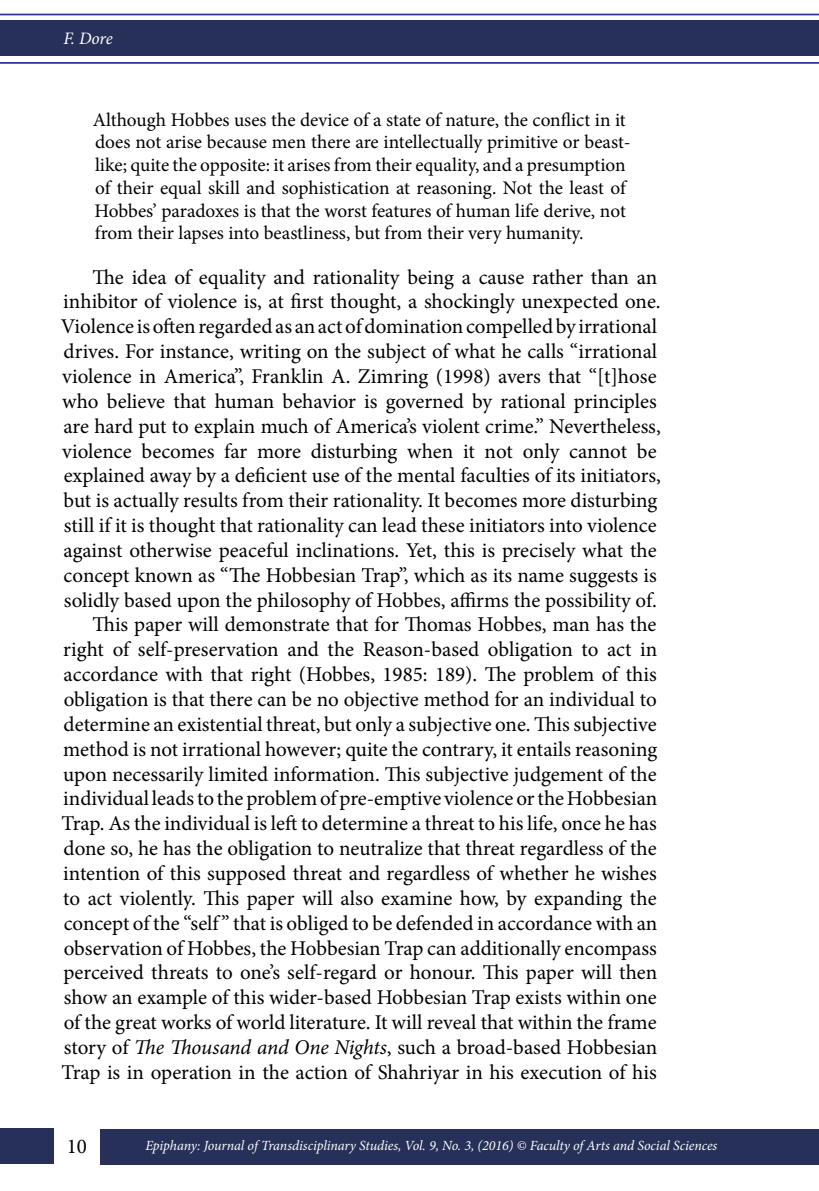
<style>
.page{position:relative;width:819px;height:1191px;background:#fff}
.page>*{position:absolute;margin:0;border:0;box-sizing:border-box;transform-origin:0 0}
.t1{font:21px/24.8px "Minion Pro";color:#000;text-align:right}
.t2{font:19.25px/22.8px "Minion Pro";letter-spacing:-.005em;color:#000}
.t3{font:italic 17.5px "Minion Pro";color:#fff}
.t4{font:italic 14px "Minion Pro";letter-spacing:-.01em;color:#fff}
.s1{font-style:italic}
</style>
<div class="page">
<div style="left:0;top:21px;width:819px;height:35px;background:#263059"></div>
<div style="left:100px;top:1128px;width:719px;height:36px;background:#263059"></div>
<div style="left:0;top:1128px;width:54px;height:35px;background:#263059"></div>
<hr style="left:0;top:14px;width:819px;height:1px;background:#2c3791">
<hr style="left:0;top:62px;width:819px;height:2px;background:#2c3791">
<p class="t3" style="left:63px;top:27px;width:51px">F. Dore</p>
<p class="t2" style="left:93px;top:108px;width:539px">Although Hobbes uses the device of a state of nature, the conflict in it does not arise because men there are intellectually primitive or beast&shy;like; quite the opposite: it arises from their equality, and a presumption of their equal skill and sophistication at reasoning. Not the least of Hobbes’ paradoxes is that the worst features of human life derive, not from their lapses into beastliness, but from their very humanity.</p>
<p class="t1" style="left:61px;top:264px;width:601px">The idea of equality and rationality being a cause rather than an inhibitor of violence is, at first thought, a shockingly unexpected one.<br>Violence is often regarded as an act of domination compelled by irrational drives. For instance, writing on the subject of what he calls “irrational violence in America”, Franklin A. Zimring (1998) avers that “[t]hose who believe that human behavior is governed by rational principles are hard put to explain much of America’s violent crime.” Nevertheless, violence becomes far more disturbing when it not only cannot be explained away by a deficient use of the mental faculties of its initiators, but is actually results from their rationality. It becomes more disturbing still if it is thought that rationality can lead these initiators into violence against otherwise peaceful inclinations. Yet, this is precisely what the concept known as “The Hobbesian Trap”, which as its name suggests is solidly based upon the philosophy of Hobbes, affirms the possibility of.<br>This paper will demonstrate that for Thomas Hobbes, man has the right of self-preservation and the Reason-based obligation to act in accordance with that right (Hobbes, 1985: 189). The problem of this obligation is that there can be no objective method for an individual to determine an existential threat, but only a subjective one. This subjective method is not irrational however; quite the contrary, it entails reasoning upon necessarily limited information. This subjective judgement of the individual leads to the problem of pre-emptive violence or the Hobbesian Trap. As the individual is left to determine a threat to his life, once he has done so, he has the obligation to neutralize that threat regardless of the intention of this supposed threat and regardless of whether he wishes to act violently. This paper will also examine how, by expanding the concept of the “self ” that is obliged to be defended in accordance with an observation of Hobbes, the Hobbesian Trap can additionally encompass perceived threats to one’s self-regard or honour. This paper will then show an example of this wider-based Hobbesian Trap exists within one of the great works of world literature. It will reveal that within the frame story of <span class="s1">The Thousand and One Nights</span>, such a broad-based Hobbesian Trap is in operation in the action of Shahriyar in his execution of his</p>
<p class="t1" style="left:67px;top:1133px;width:22px">10</p>
<p class="t4" style="left:145px;top:1136px;width:573px">Epiphany: Journal of Transdisciplinary Studies, Vol. 9, No. 3, (2016) © Faculty of Arts and Social Sciences</p>
</div>
